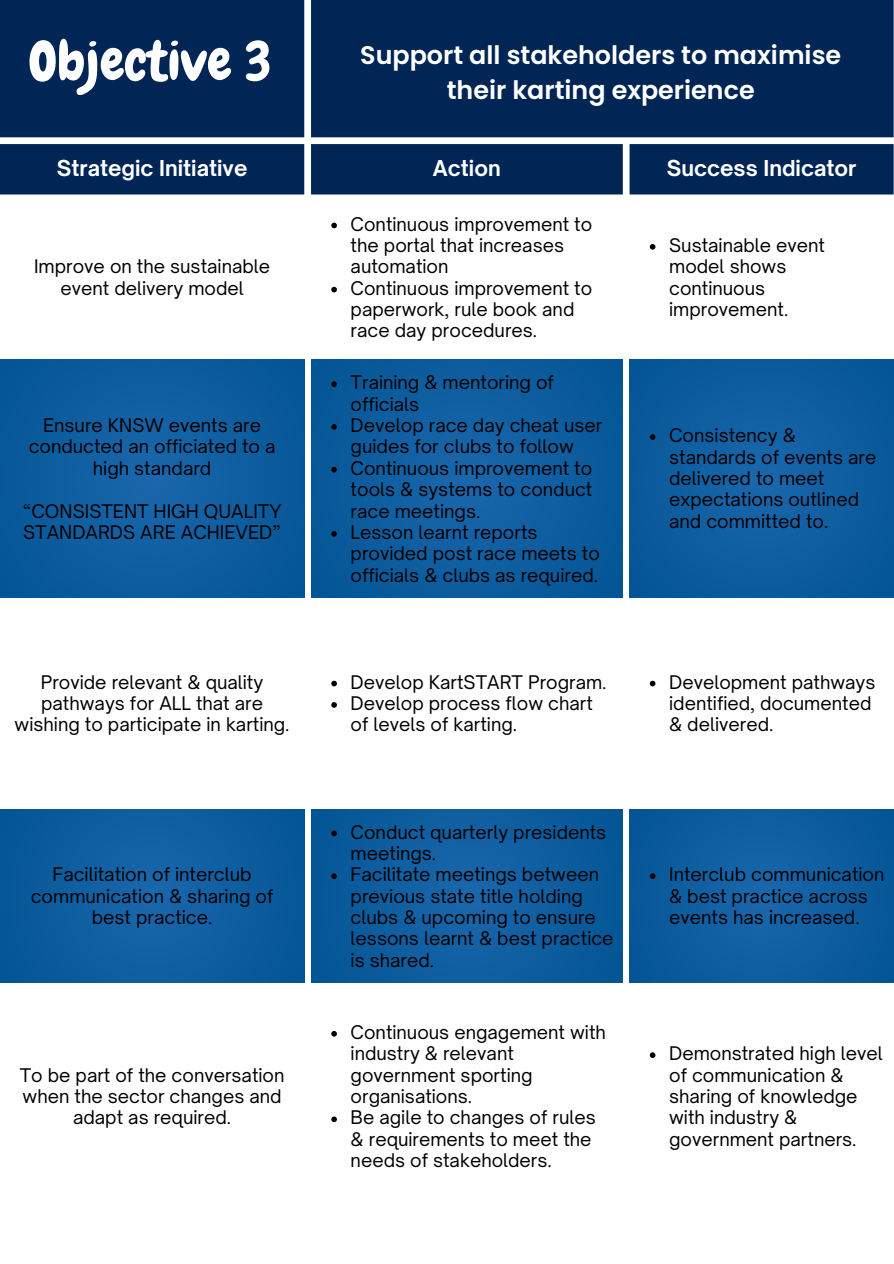
<style>
.page{position:relative;width:894px;height:1264px;background:#fff}
.page>*{position:absolute;margin:0;border:0;box-sizing:border-box;transform-origin:0 0}
.t1{font:54.6px "Chewy";color:#fff}
.t2{font:600 25.35px "Poppins";color:#fff}
.t3{font:700 21px "Open Sauce One";color:#fff}
.t4{font:18px/21.3px "Open Sauce One";color:#000}
</style>
<div class="page">
<div style="left:0;top:0;width:893px;height:194px;background:#012554"></div>
<div style="left:0;top:360px;width:304px;height:237px;background:#0d5d9e"></div>
<div style="left:311px;top:360px;width:311px;height:237px;background:#0d5d9e"></div>
<div style="left:629px;top:360px;width:264px;height:237px;background:#0d5c9e"></div>
<div style="left:0;top:809px;width:304px;height:173px;background:#0e5d9f"></div>
<div style="left:311px;top:809px;width:311px;height:173px;background:#0e5d9f"></div>
<div style="left:629px;top:809px;width:264px;height:173px;background:#0d5d9f"></div>
<svg style="left:331px;top:223px;width:6px;height:5px"></svg>
<svg style="left:331px;top:287px;width:6px;height:5px"></svg>
<svg style="left:649px;top:244px;width:6px;height:6px"></svg>
<svg style="left:331px;top:381px;width:6px;height:6px"></svg>
<svg style="left:331px;top:424px;width:6px;height:6px"></svg>
<svg style="left:331px;top:467px;width:6px;height:5px"></svg>
<svg style="left:331px;top:531px;width:6px;height:5px"></svg>
<svg style="left:649px;top:434px;width:6px;height:6px"></svg>
<svg style="left:331px;top:680px;width:6px;height:6px"></svg>
<svg style="left:331px;top:702px;width:6px;height:5px"></svg>
<svg style="left:649px;top:680px;width:6px;height:6px"></svg>
<svg style="left:331px;top:830px;width:6px;height:6px"></svg>
<svg style="left:331px;top:873px;width:6px;height:6px"></svg>
<svg style="left:649px;top:873px;width:6px;height:6px"></svg>
<svg style="left:331px;top:1031px;width:6px;height:5px"></svg>
<svg style="left:331px;top:1116px;width:6px;height:6px"></svg>
<svg style="left:649px;top:1052px;width:6px;height:5px"></svg>
<p class="t1" style="left:28px;top:26px;width:244px">Objective 3</p>
<h1 class="t2" style="left:360px;top:38px;width:482px">Support all stakeholders to maximise</h1>
<p class="t2" style="left:446px;top:73px;width:309px">their karting experience</p>
<p class="t3" style="left:57px;top:154px;width:192px">Strategic Initiative</p>
<p class="t3" style="left:433px;top:154px;width:69px">Action</p>
<p class="t3" style="left:666px;top:154px;width:191px">Success Indicator</p>
<p class="t4" style="left:34px;top:256px;width:237px;text-align:center">Improve on the sustainable event delivery model</p>
<p class="t4" style="left:29px;top:414px;width:248px;text-align:center">Ensure KNSW events are conducted an officiated to a high standard</p>
<p class="t4" style="left:23px;top:500px;width:260px">“CONSISTENT HIGH QUALITY<br>STANDARDS ARE ACHIEVED”</p>
<p class="t4" style="left:350px;top:213px;width:243px">Continuous improvement to the portal that increases automation</p>
<p class="t4" style="left:350px;top:277px;width:243px">Continuous improvement to paperwork, rule book and race day procedures.</p>
<p class="t4" style="left:350px;top:372px;width:205px">Training &amp; mentoring of officials</p>
<p class="t4" style="left:350px;top:414px;width:253px">Develop race day cheat user guides for clubs to follow</p>
<p class="t4" style="left:350px;top:457px;width:243px;text-align:justify">Continuous improvement to tools &amp; systems to conduct race meetings.</p>
<p class="t4" style="left:350px;top:521px;width:251px">Lesson learnt reports provided post race meets to officials &amp; clubs as required.</p>
<p class="t4" style="left:15px;top:671px;width:276px;text-align:center">Provide relevant &amp; quality pathways for ALL that are wishing to participate in karting.</p>
<p class="t4" style="left:350px;top:671px;width:257px">Develop KartSTART Program.</p>
<p class="t4" style="left:350px;top:692px;width:244px">Develop process flow chart of levels of karting.</p>
<p class="t4" style="left:669px;top:234px;width:157px">Sustainable event model shows continuous improvement.</p>
<p class="t4" style="left:669px;top:424px;width:209px">Consistency &amp; standards of events are delivered to meet expectations outlined and committed to.</p>
<p class="t4" style="left:669px;top:671px;width:208px">Development pathways identified, documented &amp; delivered.</p>
<p class="t4" style="left:31px;top:863px;width:244px;text-align:center">Facilitation of interclub communication &amp; sharing of best practice.</p>
<p class="t4" style="left:20px;top:1064px;width:266px;text-align:center">To be part of the conversation when the sector changes and adapt as required.</p>
<p class="t4" style="left:350px;top:821px;width:257px">Conduct quarterly presidents meetings.</p>
<p class="t4" style="left:350px;top:863px;width:264px">Facilitate meetings between previous state title holding clubs &amp; upcoming to ensure lessons learnt &amp; best practice is shared.</p>
<p class="t4" style="left:669px;top:863px;width:217px">Interclub communication &amp; best practice across events has increased.</p>
<p class="t4" style="left:350px;top:1021px;width:257px">Continuous engagement with industry &amp; relevant government sporting organisations.</p>
<p class="t4" style="left:350px;top:1106px;width:246px">Be agile to changes of rules &amp; requirements to meet the needs of stakeholders.</p>
<p class="t4" style="left:669px;top:1042px;width:215px">Demonstrated high level of communication &amp; sharing of knowledge with industry &amp; government partners.</p>
</div>
